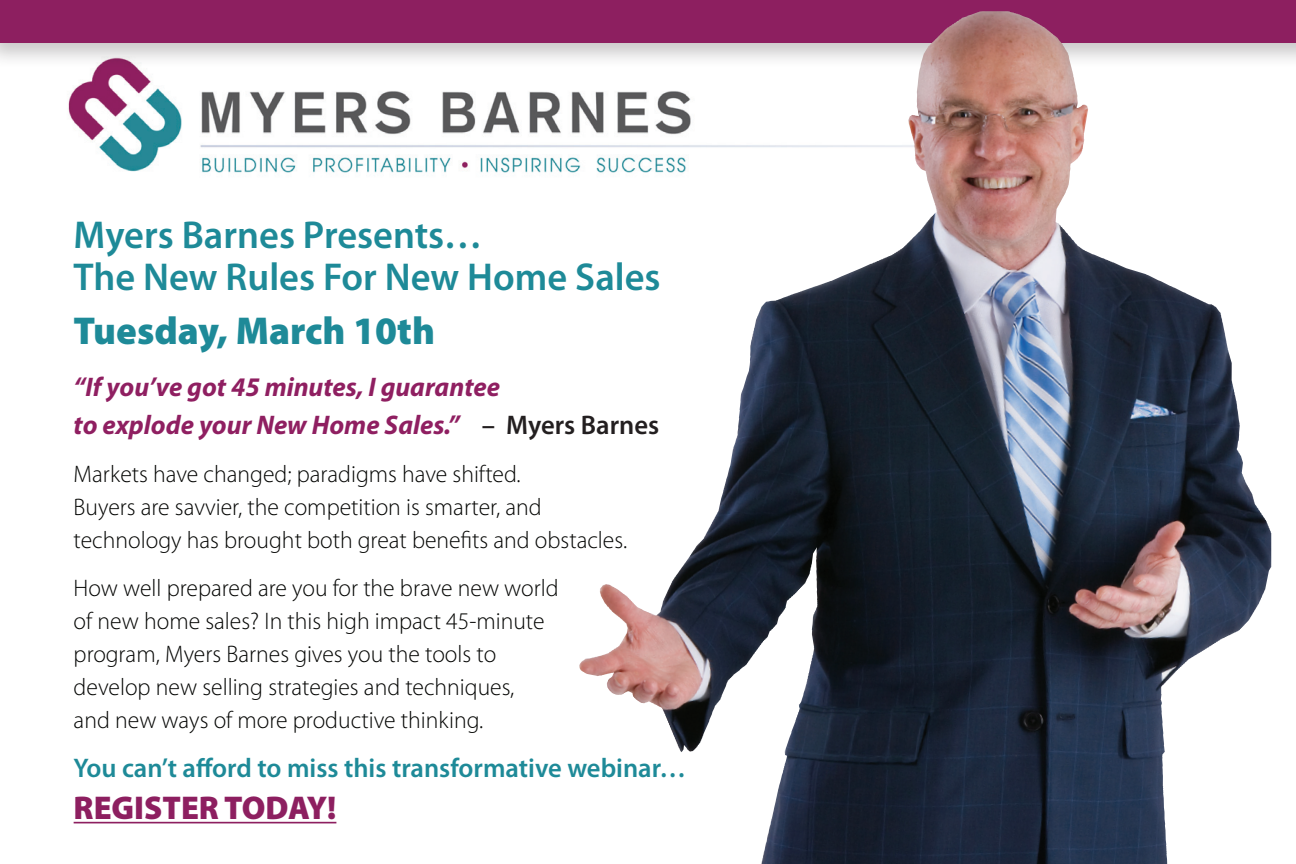
<style>
.page{position:relative;width:1296px;height:864px;background:#fff}
.page>*{position:absolute;margin:0;border:0;box-sizing:border-box;transform-origin:0 0}
.t1{font:600 39px/42px "Myriad Pro";color:#1e8a98}
.t2{font:900 39px "Myriad Pro";color:#1e8a98}
.t3{font:900 33px "Myriad Pro";color:#8d1f60}
.t4{font:italic 700 27px/37.5px "Myriad Pro";color:#8f1f61}
.t5{font:600 27px "Myriad Pro";color:#1e8a98}
.t6{font:300 24px/33px "Myriad Pro";color:#040503}
.s1{font-weight:600;font-style:normal;color:#231f20}
</style>
<div class="page">
<svg style="left:1023px;top:69px;width:249px;height:795px"></svg>
<img style="left:68px;top:69px;width:955px;height:795px">
<hr style="left:74px;top:822px;width:262px;height:1px;background:#8d1f60">
<div style="left:0;top:0;width:1296px;height:69px;background:#231f20;opacity:.24"></div>
<div style="left:0;top:0;width:1296px;height:43px;background:#8d1f60"></div>
<img style="left:908px;top:11px;width:75px;height:112px">
<h1 class="t1" style="left:74px;top:212px;width:588px">Myers Barnes Presents…<br>The New Rules For New Home Sales</h1>
<h1 class="t2" style="left:74px;top:304px;width:363px">Tuesday, March 10th</h1>
<p class="t4" style="left:74px;top:367px;width:587px">“If you’ve got 45 minutes, I guarantee<br>to explode your New Home Sales.” <span class="s1">– Myers Barnes</span></p>
<p class="t6" style="left:74px;top:457px;width:555px">Markets have changed; paradigms have shifted.<br>Buyers are savvier, the competition is smarter, and technology has brought both great benefits and obstacles.</p>
<p class="t6" style="left:74px;top:571px;width:487px">How well prepared are you for the brave new world of new home sales? In this high impact 45-minute program, Myers Barnes gives you the tools to develop new selling strategies and techniques,<br>and new ways of more productive thinking.</p>
<p class="t5" style="left:74px;top:751px;width:614px">You can’t afford to miss this transformative webinar…</p>
<h2 class="t3" style="left:74px;top:786px;width:264px">REGISTER TODAY!</h2>
</div>
